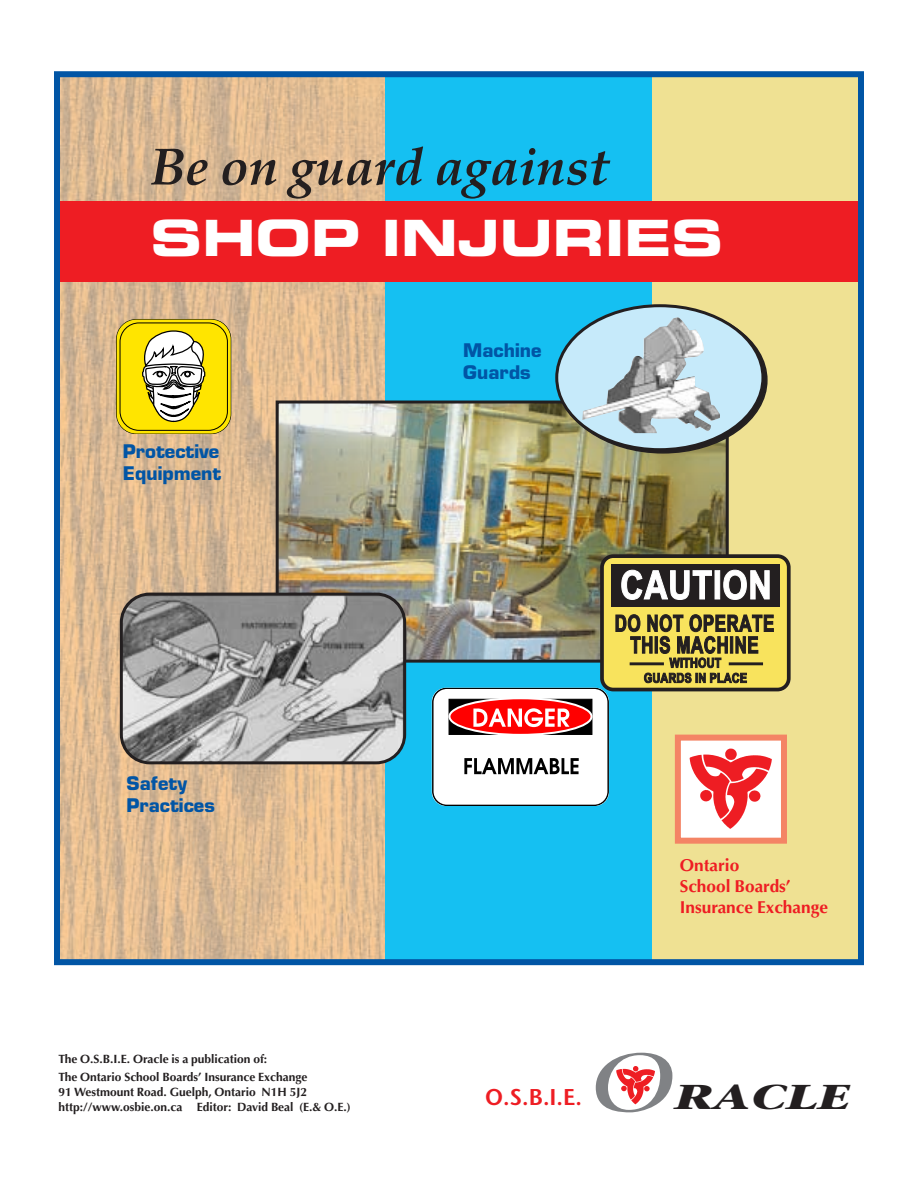
<style>
.page{position:relative;width:918px;height:1188px;background:#fff}
.page>*{position:absolute;margin:0;border:0;box-sizing:border-box;transform-origin:0 0}
.t1{font:italic 82.5px "Stone Serif";color:#808285;scale:1.4 1}
.t2{font:italic 700 52.35px "Palatino";color:#231f20}
.t3{font:49.95px "Eurostile Bold Extended Two";color:#fff}
.t4{font:italic 700 34.35px "Stone Serif";color:#231f20;scale:1.4 1}
.t5{font:600 22.8px "Stone Sans";color:#ee1d23}
.t6{font:700 18.3px/21.9px "Eurostile";color:#0155a5}
.t7{font:700 17.25px/21.1px "Optima";color:#ee1d23}
.t8{font:700 12px/18.3px "Optima";color:#231f20}
</style>
<div class="page">
<img style="left:61px;top:78px;width:324px;height:880px">
<div style="left:652px;top:74px;width:209px;height:887px;background:#efe193"></div>
<div style="left:386px;top:74px;width:266px;height:887px;background:#15c0f2"></div>
<img style="left:280px;top:405px;width:445px;height:254px">
<div style="left:276px;top:401px;width:453px;height:262px;border:3px solid #231f20"></div>
<svg style="left:116px;top:319px;width:115px;height:114px"></svg>
<div style="left:600px;top:554px;width:191px;height:137px;background:#f8e35d;border:4px solid #231f20;border-radius:11px"></div>
<div style="left:611px;top:564px;width:169px;height:43px;background:#231f20"></div>
<svg style="left:615px;top:554px;width:159px;height:129px"></svg>
<hr style="left:630px;top:662px;width:34px;height:3px;background:#231f20">
<hr style="left:729px;top:662px;width:34px;height:3px;background:#231f20">
<div style="left:56px;top:202px;width:805px;height:80px;background:#ee1d23"></div>
<svg style="left:120px;top:593px;width:286px;height:171px;background:#9a9a9a"></svg>
<svg style="left:555px;top:304px;width:213px;height:150px;background:#acc4c3"></svg>
<div style="left:432px;top:688px;width:177px;height:118px;background:#fff;border:1px solid #000;border-radius:14px"></div>
<div style="left:449px;top:699px;width:143px;height:36px;background:#000;border:1px solid #000"></div>
<svg style="left:448px;top:697px;width:145px;height:39px;background:#fa3e3e"></svg>
<svg style="left:473px;top:708px;width:97px;height:19px;background:#ff7a7a"></svg>
<svg style="left:464px;top:758px;width:115px;height:16px"></svg>
<div style="left:54px;top:71px;width:810px;height:894px;border:6px solid #0155a5"></div>
<img style="left:682px;top:742px;width:98px;height:95px">
<div style="left:675px;top:735px;width:112px;height:109px;border:6px solid #f48465"></div>
<img style="left:616px;top:1066px;width:39px;height:39px">
<h2 class="t2" style="left:151px;top:146px;width:460px">Be on guard against</h2>
<h3 class="t3" style="left:151px;top:219px;width:574px">SHOP INJURIES</h3>
<h3 class="t6" style="left:123px;top:443px;width:100px">Protective<br>Equipment</h3>
<h3 class="t6" style="left:463px;top:341px;width:80px">Machine<br>Guards</h3>
<h3 class="t6" style="left:127px;top:774px;width:90px">Safety<br>Practices</h3>
<p class="t8" style="left:58px;top:1051px;width:250px">The O.S.B.I.E. Oracle is a publication of:<br>The Ontario School Boards’ Insurance Exchange</p>
<p class="t8" style="left:58px;top:1086px;width:294px;line-height:15px">91 Westmount Road. Guelph, Ontario N1H 5J2 http://www.osbie.on.ca Editor: David Beal (E.&amp; O.E.)</p>
<h3 class="t7" style="left:680px;top:856px;width:150px">Ontario<br>School Boards’<br>Insurance Exchange</h3>
<h3 class="t5" style="left:485px;top:1088px;width:99px">O.S.B.I.E.</h3>
<h1 class="t1" style="left:589px;top:1051px;width:63px">O</h1>
<h3 class="t4" style="left:675px;top:1083px;width:127px">RACLE</h3>
</div>
